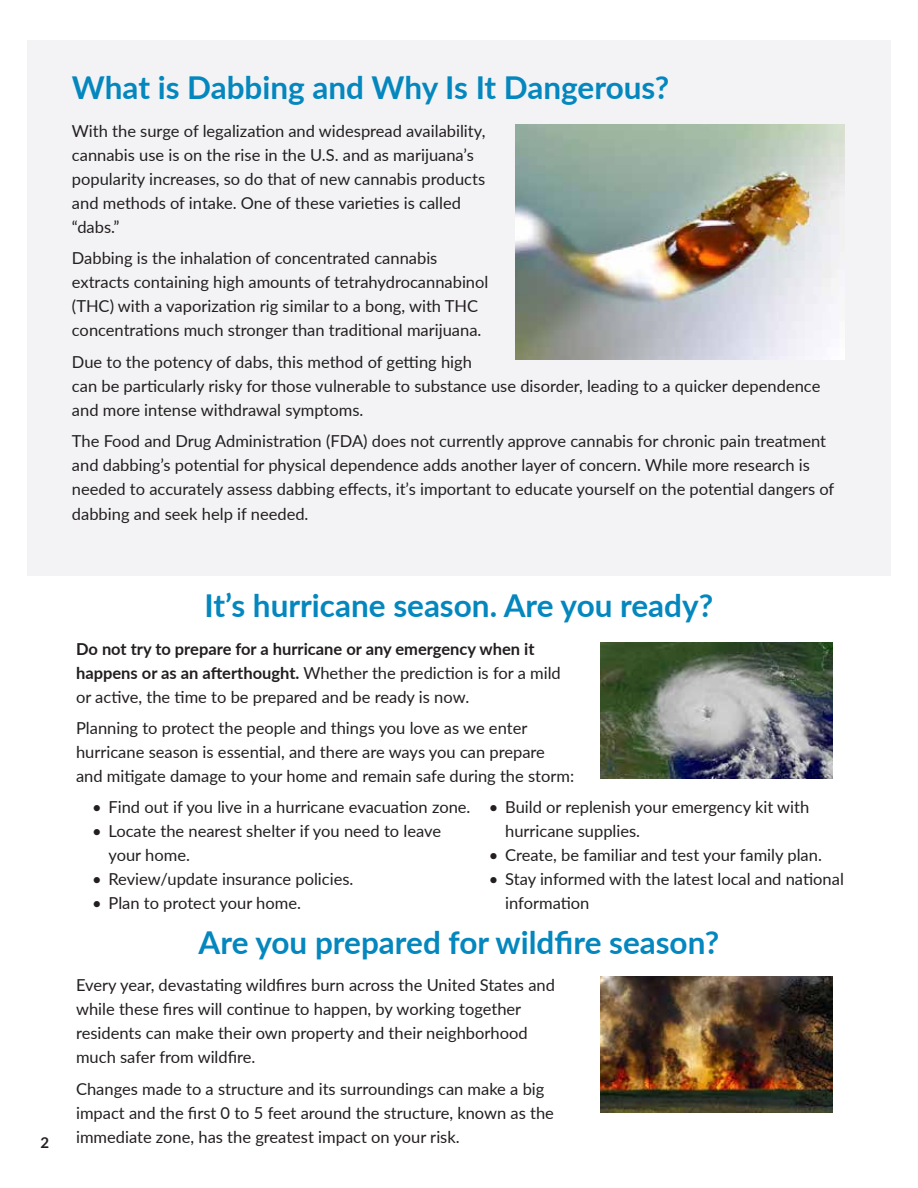
<style>
.page{position:relative;width:918px;height:1188px;background:#fff}
.page>*{position:absolute;margin:0;border:0;box-sizing:border-box;transform-origin:0 0}
.t1{font:700 31.5px "Lato";color:#0487be}
.t2{font:16.5px/24px "Lato";color:#231f20}
.t3{font:700 16.5px/24px "Lato";color:#231f20}
.t4{font:700 15px "Lato";color:#231f20}
.s1{font-weight:400}
</style>
<div class="page">
<div style="left:27px;top:40px;width:863px;height:536px;background:#f3f3f5"></div>
<img style="left:601px;top:643px;width:231px;height:136px">
<img style="left:516px;top:124px;width:329px;height:235px">
<img style="left:601px;top:976px;width:231px;height:137px">
<h1 class="t1" style="left:72px;top:64px;width:599px">What is Dabbing and Why Is It Dangerous?</h1>
<p class="t2" style="left:72px;top:118px;width:415px">With the surge of legalization and widespread availability, cannabis use is on the rise in the U.S. and as marijuana’s popularity increases, so do that of new cannabis products and methods of intake. One of these varieties is called “dabs.”</p>
<p class="t2" style="left:72px;top:246px;width:418px">Dabbing is the inhalation of concentrated cannabis extracts containing high amounts of tetrahydrocannabinol (THC) with a vaporization rig similar to a bong, with THC concentrations much stronger than traditional marijuana.</p>
<p class="t2" style="left:72px;top:349px;width:750px">Due to the potency of dabs, this method of getting high<br>can be particularly risky for those vulnerable to substance use disorder, leading to a quicker dependence and more intense withdrawal symptoms.</p>
<p class="t2" style="left:72px;top:429px;width:764px">The Food and Drug Administration (FDA) does not currently approve cannabis for chronic pain treatment and dabbing’s potential for physical dependence adds another layer of concern. While more research is needed to accurately assess dabbing effects, it’s important to educate yourself on the potential dangers of dabbing and seek help if needed.</p>
<p class="t4" style="left:40px;top:1131px;width:10px">2</p>
<h1 class="t1" style="left:205px;top:583px;width:510px">It’s hurricane season. Are you ready?</h1>
<p class="t3" style="left:76px;top:636px;width:486px">Do not try to prepare for a hurricane or any emergency when it happens or as an afterthought. <span class="s1">Whether the prediction is for a mild or active, the time to be prepared and be ready is now.</span></p>
<p class="t2" style="left:76px;top:716px;width:500px">Planning to protect the people and things you love as we enter hurricane season is essential, and there are ways you can prepare and mitigate damage to your home and remain safe during the storm:</p>
<p class="t2" style="left:92px;top:795px;width:380px">• Find out if you live in a hurricane evacuation zone.</p>
<p class="t2" style="left:108px;top:819px;width:334px;text-indent:-16px">• Locate the nearest shelter if you need to leave your home.</p>
<p class="t2" style="left:92px;top:867px;width:263px">• Review/update insurance policies.</p>
<p class="t2" style="left:92px;top:891px;width:210px">• Plan to protect your home.</p>
<p class="t2" style="left:505px;top:795px;width:306px;text-indent:-16px">• Build or replenish your emergency kit with hurricane supplies.</p>
<p class="t2" style="left:489px;top:843px;width:334px">• Create, be familiar and test your family plan.</p>
<p class="t2" style="left:505px;top:867px;width:340px;text-indent:-16px">• Stay informed with the latest local and national information</p>
<h1 class="t1" style="left:199px;top:919px;width:522px">Are you prepared for wildfire season?</h1>
<p class="t2" style="left:76px;top:972px;width:480px">Every year, devastating wildfires burn across the United States and while these fires will continue to happen, by working together residents can make their own property and their neighborhood much safer from wildfire.</p>
<p class="t2" style="left:76px;top:1076px;width:479px">Changes made to a structure and its surroundings can make a big impact and the first 0 to 5 feet around the structure, known as the immediate zone, has the greatest impact on your risk.</p>
</div>
